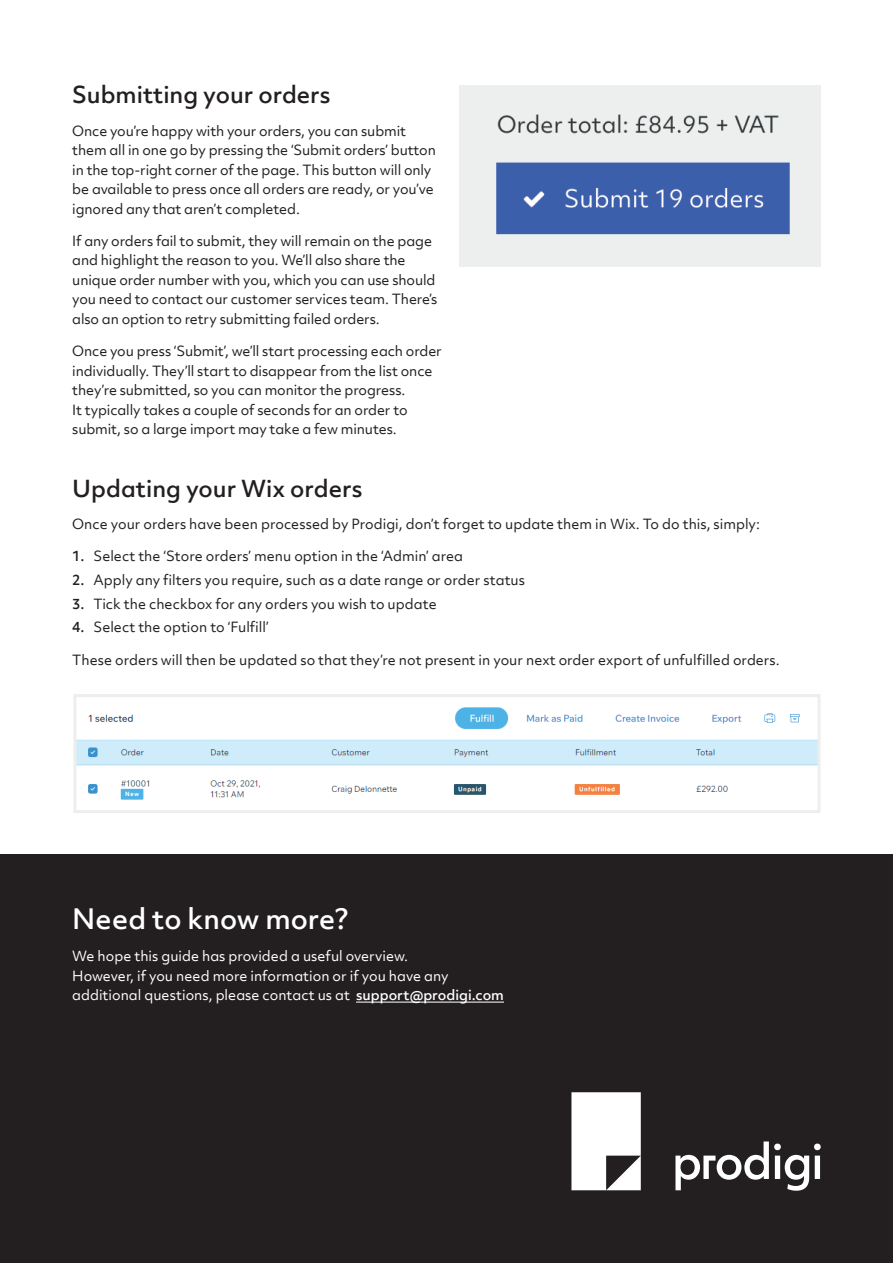
<style>
.page{position:relative;width:893px;height:1263px;background:#fff}
.page>*{position:absolute;margin:0;border:0;box-sizing:border-box;transform-origin:0 0}
.t1{font:500 27px "Objektiv Mk 2";color:#fff}
.t2{font:500 22.5px "Objektiv Mk 2";color:#231f20}
.t3{font:13.5px/19.5px "Objektiv Mk 2";letter-spacing:-.01em;color:#231f20}
.t4{font:13.5px/19.5px "Objektiv Mk 2";color:#fff}
.s1{font-weight:500}
</style>
<div class="page">
<img style="left:459px;top:85px;width:362px;height:181px">
<img style="left:77px;top:707px;width:739px;height:93px">
<div style="left:73px;top:694px;width:747px;height:119px;border:3px solid #edefee"></div>
<div style="left:0;top:855px;width:893px;height:408px;background:#231f20"></div>
<hr style="left:356px;top:1001px;width:148px;height:1px;background:#fff">
<svg style="left:571px;top:1092px;width:250px;height:99px"></svg>
<h2 class="t2" style="left:72px;top:79px;width:260px">Submitting your orders</h2>
<p class="t3" style="left:72px;top:121px;width:365px">Once you’re happy with your orders, you can submit them all in one go by pressing the ‘Submit orders’ button in the top-right corner of the page. This button will only be available to press once all orders are ready, or you’ve ignored any that aren’t completed.</p>
<p class="t3" style="left:72px;top:231px;width:367px">If any orders fail to submit, they will remain on the page and highlight the reason to you. We’ll also share the unique order number with you, which you can use should you need to contact our customer services team. There’s also an option to retry submitting failed orders.</p>
<p class="t3" style="left:72px;top:341px;width:371px">Once you press ‘Submit’, we’ll start processing each order individually. They’ll start to disappear from the list once they’re submitted, so you can monitor the progress.<br>It typically takes a couple of seconds for an order to submit, so a large import may take a few minutes.</p>
<h2 class="t2" style="left:72px;top:472px;width:292px">Updating your Wix orders</h2>
<p class="t3" style="left:72px;top:514px;width:689px">Once your orders have been processed by Prodigi, don’t forget to update them in Wix. To do this, simply:</p>
<p class="t3" style="left:72px;top:546px;width:392px"><span class="s1">1.</span> Select the ‘Store orders’ menu option in the ‘Admin’ area</p>
<p class="t3" style="left:72px;top:570px;width:454px"><span class="s1">2.</span> Apply any filters you require, such as a date range or order status</p>
<p class="t3" style="left:72px;top:594px;width:366px"><span class="s1">3.</span> Tick the checkbox for any orders you wish to update</p>
<p class="t3" style="left:72px;top:617px;width:198px"><span class="s1">4.</span> Select the option to ‘Fulfill’</p>
<p class="t3" style="left:72px;top:650px;width:709px">These orders will then be updated so that they’re not present in your next order export of unfulfilled orders.</p>
<h1 class="t1" style="left:72px;top:900px;width:278px">Need to know more?</h1>
<p class="t4" style="left:72px;top:946px;width:433px">We hope this guide has provided a useful overview.<br>However, if you need more information or if you have any additional questions, please contact us at <span class="s1">support@prodigi.com</span></p>
</div>
